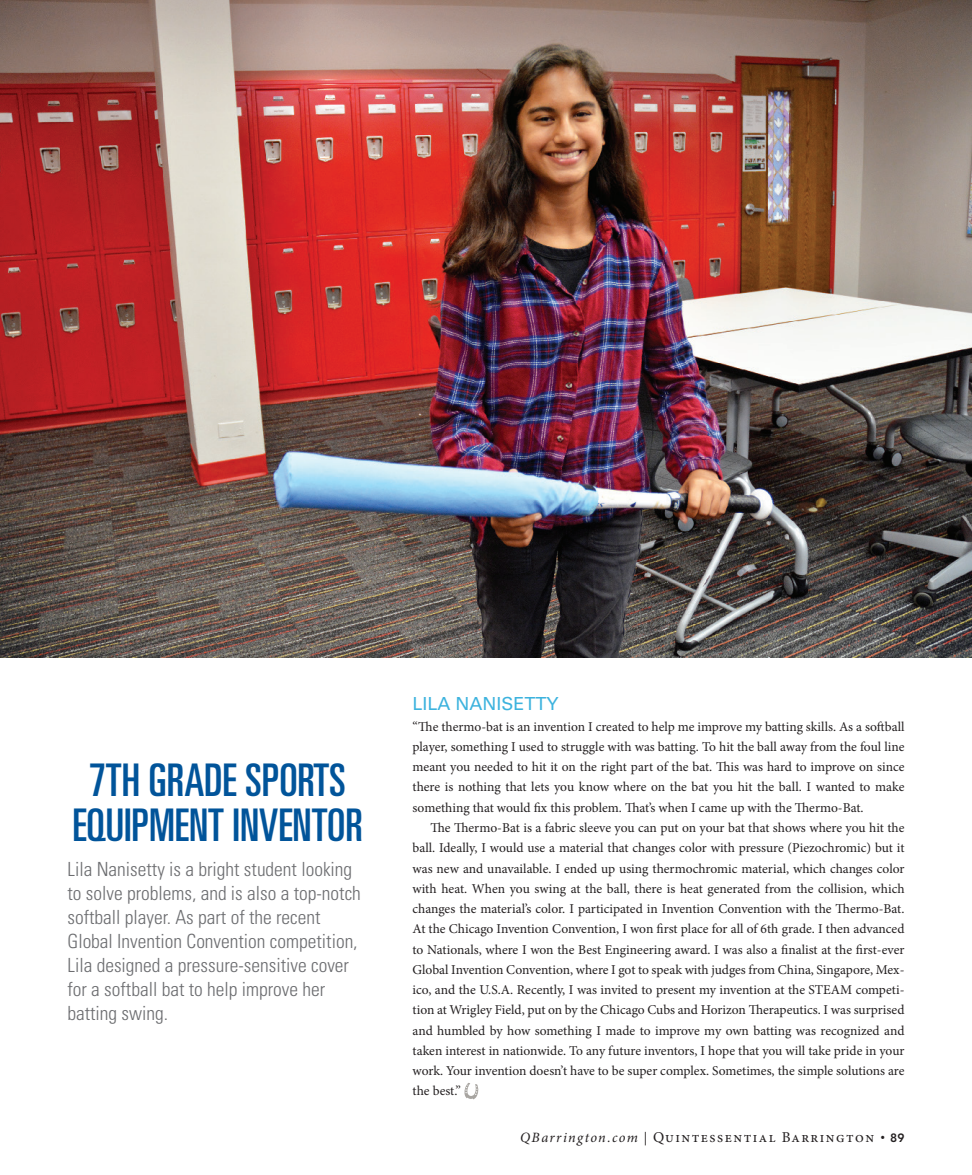
<style>
.page{position:relative;width:972px;height:1175px;background:#fff}
.page>*{position:absolute;margin:0;border:0;box-sizing:border-box;transform-origin:0 0}
.t1{font:ultra-condensed 45px/45px "Univers LT Std";color:#01549a;text-align:center}
.t2{font:300 condensed 19.5px/24px "Univers LT Std";color:#6c6d70}
.Body-Text-No-Indent{font:18px "Univers LT Std";color:#3db3de}
.t3{font:15px "Minion Pro";letter-spacing:.1em;color:#231f20}
.Body-Text-Indent{font:13.5px/20.2px "Minion Pro";letter-spacing:-.005em;color:#231f20;text-align:justify}
.Body-Text-No-Indent-2{font:13.5px/20.2px "Minion Pro";letter-spacing:-.005em;color:#231f20;text-align:justify}
.s1{font-style:italic;font-size:14.25px}
.s2{font-size:13.5px}
.s3{font-size:12px}
.s4{font-family:"Avenir LT Std";font-weight:800;font-size:12px}
</style>
<div class="page">
<svg style="left:464px;top:1083px;width:15px;height:16px"></svg>
<img style="left:0;top:0;width:972px;height:657px">
<p class="t1" style="left:72px;top:757px;width:292px">7TH GRADE SPORTS<br>EQUIPMENT INVENTOR</p>
<p class="t2" style="left:68px;top:857px;width:295px">Lila Nanisetty is a bright student looking to solve problems, and is also a top-notch softball player. As part of the recent Global Invention Convention competition, Lila designed a pressure-sensitive cover for a softball bat to help improve her batting swing.</p>
<p class="Body-Text-No-Indent" style="left:413px;top:693px;width:148px">LILA NANISETTY</p>
<p class="Body-Text-No-Indent-2" style="left:413px;top:716px;width:494px">“The thermo-bat is an invention I created to help me improve my batting skills. As a softball player, something I used to struggle with was batting. To hit the ball away from the foul line meant you needed to hit it on the right part of the bat. This was hard to improve on since there is nothing that lets you know where on the bat you hit the ball. I wanted to make something that would fix this problem. That’s when I came up with the Thermo-Bat.</p>
<p class="Body-Text-Indent" style="left:413px;top:817px;width:494px;text-indent:18px">The Thermo-Bat is a fabric sleeve you can put on your bat that shows where you hit the ball. Ideally, I would use a material that changes color with pressure (Piezochromic) but it was new and unavailable. I ended up using thermochromic material, which changes color with heat. When you swing at the ball, there is heat generated from the collision, which changes the material’s color. I participated in Invention Convention with the Thermo-Bat.<br>At the Chicago Invention Convention, I won first place for all of 6th grade. I then advanced to Nationals, where I won the Best Engineering award. I was also a finalist at the first-ever Global Invention Convention, where I got to speak with judges from China, Singapore, Mex&shy;ico, and the U.S.A. Recently, I was invited to present my invention at the STEAM competi&shy;tion at Wrigley Field, put on by the Chicago Cubs and Horizon Therapeutics. I was surprised and humbled by how something I made to improve my own batting was recognized and taken interest in nationwide. To any future inventors, I hope that you will take pride in your work. Your invention doesn’t have to be super complex. Sometimes, the simple solutions are the best.”</p>
<p class="t3" style="left:520px;top:1126px;width:386px"><span class="s1">QBarrington.com</span> <span class="s2">|</span> Quintessential Barrington <span class="s3">•</span> <span class="s4">89</span></p>
</div>
